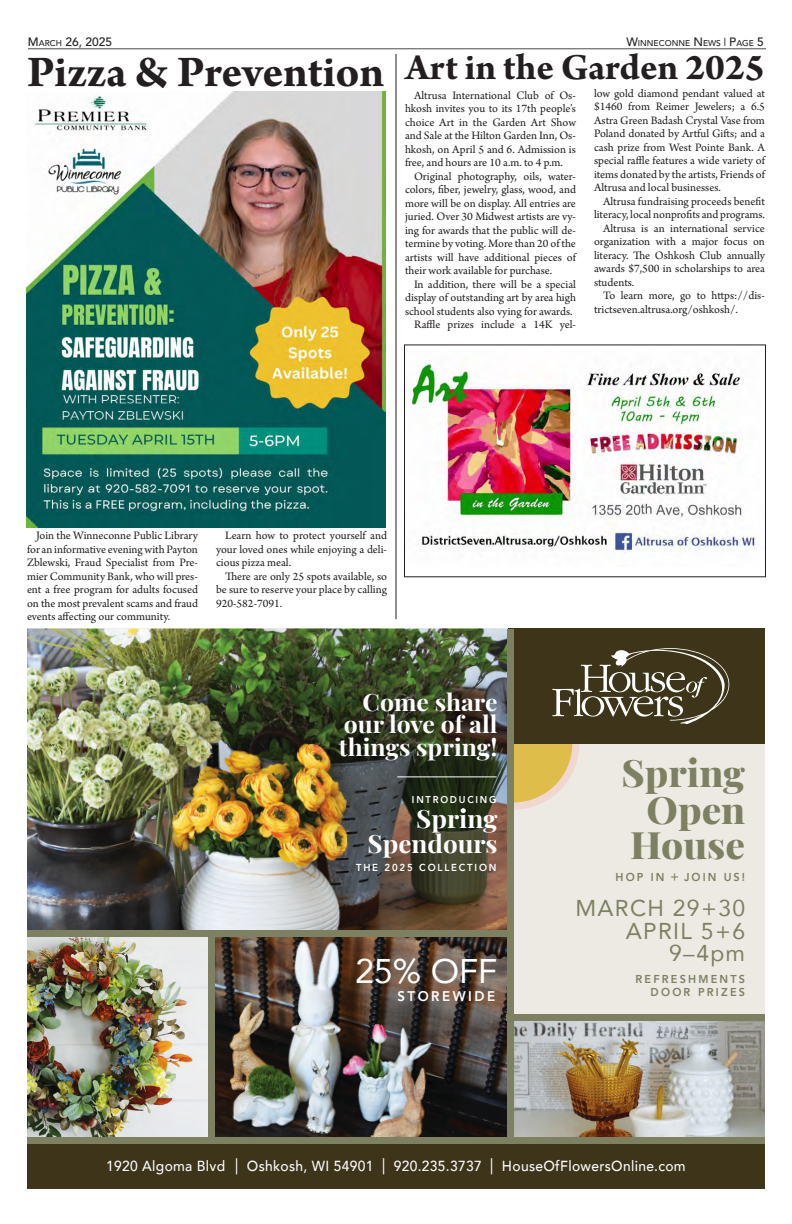
<style>
.page{position:relative;width:792px;height:1224px;background:#fff}
.page>*{position:absolute;margin:0;border:0;box-sizing:border-box;transform-origin:0 0}
.Story_Subhead{font:700 46.5px "Arno Pro";letter-spacing:-.005em;color:#231f20}
.Story_Subhead-2{font:700 39px "Arno Pro";color:#231f20}
.t1{font:800 37px/35.8px "Playfair Display";color:#7d8161;text-align:right;scale:1.05 1}
.t2{font:34.1px "Avenir";color:#fff}
.t3{font:700 24.7px/25.2px "Playfair Display";color:#fff;text-align:right;scale:1.05 1}
.t4{font:700 23.5px/22.7px "Playfair Display";color:#fff;text-align:justify;scale:1.05 1}
.t5{font:22.9px/22.9px "Avenir";letter-spacing:.055em;color:#7d8161;text-align:right}
.t6{font:500 14.6px "Avenir";letter-spacing:.02em;color:#fbf9fc;scale:.95 1}
.t7{font:800 14px "Avenir";letter-spacing:.19em;color:#fff;scale:.95 1}
.Story_Subhead-3{font:12px/13.5px "Arno Pro";color:#231f20;text-align:justify}
.t8{font:500 12px "Avenir LT Std";color:#231f20}
.t9{font:800 11.5px/13.3px "Avenir";letter-spacing:.2em;color:#7d8161;text-align:right;scale:.95 1}
.t10{font:800 10.1px "Avenir";letter-spacing:.19em;color:#fff;scale:.95 1}
.t11{font:800 9.9px "Avenir";letter-spacing:.19em;color:#fff;scale:.95 1}
.t12{font:500 8.4px "Avenir LT Std";color:#231f20}
.s1{font-size:8.4px}
.s2{font-size:12px}
.s3{font-weight:500;font-size:13.3px}
.s4{font-size:21.1px}
</style>
<div class="page">
<hr style="left:28px;top:48px;width:738px;height:1px;background:#4d4d4f">
<img style="left:27px;top:92px;width:359px;height:435px">
<img style="left:408px;top:363px;width:348px;height:191px">
<div style="left:404px;top:345px;width:362px;height:232px;border:1px solid #231f20"></div>
<img style="left:27px;top:629px;width:738px;height:560px">
<hr style="left:396px;top:54px;width:1px;height:565px;background:#231f20">
<p class="t8" style="left:28px;top:35px;width:86px">M<span class="s1">ARCH</span> 26, 2025</p>
<p class="t12" style="left:626px;top:38px;width:139px"><span class="s2">W</span>INNECONNE <span class="s2">N</span> EWS <span class="s2">P</span>AGE <span class="s2">5</span></p>
<p class="Story_Subhead" style="left:27px;top:45px;width:359px">Pizza &amp; Prevention</p>
<p class="Story_Subhead-2" style="left:405px;top:45px;width:361px">Art in the Garden 2025</p>
<p class="Story_Subhead-3" style="left:594px;top:87px;width:173px">low gold diamond pendant valued at $1460 from Reimer Jewelers; a 6.5<br>Astra Green Badash Crystal Vase from Poland donated by Artful Gifts; and a cash prize from West Pointe Bank. A special raffle features a wide variety of items donated by the artists, Friends of Altrusa and local businesses.</p>
<p class="Story_Subhead-3" style="left:594px;top:195px;width:172px;text-align:right">Altrusa fundraising proceeds benefit literacy, local nonprofits and programs.</p>
<p class="Story_Subhead-3" style="left:594px;top:222px;width:173px;text-indent:9px">Altrusa is an international service organization with a major focus on literacy. The Oshkosh Club annually awards $7,500 in scholarships to area students.</p>
<p class="Story_Subhead-3" style="left:594px;top:290px;width:172px;text-indent:9px">To learn more, go to https://dis&shy;trictseven.altrusa.org/oshkosh/.</p>
<p class="Story_Subhead-3" style="left:405px;top:89px;width:173px;text-indent:9px">Altrusa International Club of Os&shy;hkosh invites you to its 17th people’s choice Art in the Garden Art Show and Sale at the Hilton Garden Inn, Os&shy;hkosh, on April 5 and 6. Admission is free, and hours are 10 a.m. to 4 p.m.</p>
<p class="Story_Subhead-3" style="left:405px;top:170px;width:173px;text-indent:9px">Original photography, oils, water&shy;colors, fiber, jewelry, glass, wood, and more will be on display. All entries are juried. Over 30 Midwest artists are vy&shy;ing for awards that the public will de&shy;termine by voting. More than 20 of the artists will have additional pieces of their work available for purchase.</p>
<p class="Story_Subhead-3" style="left:405px;top:278px;width:173px;text-indent:9px">In addition, there will be a special display of outstanding art by area high school students also vying for awards.</p>
<p class="Story_Subhead-3" style="left:414px;top:318px;width:163px">Raffle prizes include a 14K yel-</p>
<p class="Story_Subhead-3" style="left:27px;top:530px;width:173px;text-indent:9px">Join the Winneconne Public Library for an informative evening with Payton Zblewski, Fraud Specialist from Pre&shy;mier Community Bank, who will pres&shy;ent a free program for adults focused on the most prevalent scams and fraud events affecting our community.</p>
<p class="Story_Subhead-3" style="left:216px;top:530px;width:172px;text-indent:9px">Learn how to protect yourself and your loved ones while enjoying a deli&shy;cious pizza meal.</p>
<p class="Story_Subhead-3" style="left:216px;top:570px;width:173px;text-indent:9px">There are only 25 spots available, so be sure to reserve your place by calling 920-582-7091.</p>
<p class="t4" style="left:339px;top:689px;width:153px;text-indent:24px">Come share our love of all things spring!</p>
<p class="t11" style="left:412px;top:792px;width:91px">INTRODUCING</p>
<p class="t3" style="left:368px;top:804px;width:125px">Spring<br>Spendours</p>
<p class="t10" style="left:356px;top:860px;width:149px">THE 2025 COLLECTION</p>
<p class="t2" style="left:355px;top:944px;width:144px">25% OFF</p>
<p class="t7" style="left:398px;top:985px;width:104px">STOREWIDE</p>
<p class="t1" style="left:621px;top:752px;width:119px">Spring<br>Open<br>House</p>
<p class="t9" style="left:616px;top:870px;width:138px">HOP IN <span class="s3">+</span> JOIN US!</p>
<p class="t5" style="left:575px;top:896px;width:171px">MARCH 29+30<br>APRIL 5+6<br>9–4pm</p>
<p class="t9" style="left:636px;top:973px;width:117px">REFRESHMENTS<br>DOOR PRIZES</p>
<p class="t6" style="left:106px;top:1153px;width:612px">1920 Algoma Blvd <span class="s4">|</span> Oshkosh, WI 54901 <span class="s4">|</span> 920.235.3737 <span class="s4">|</span> HouseOfFlowersOnline.com</p>
</div>
